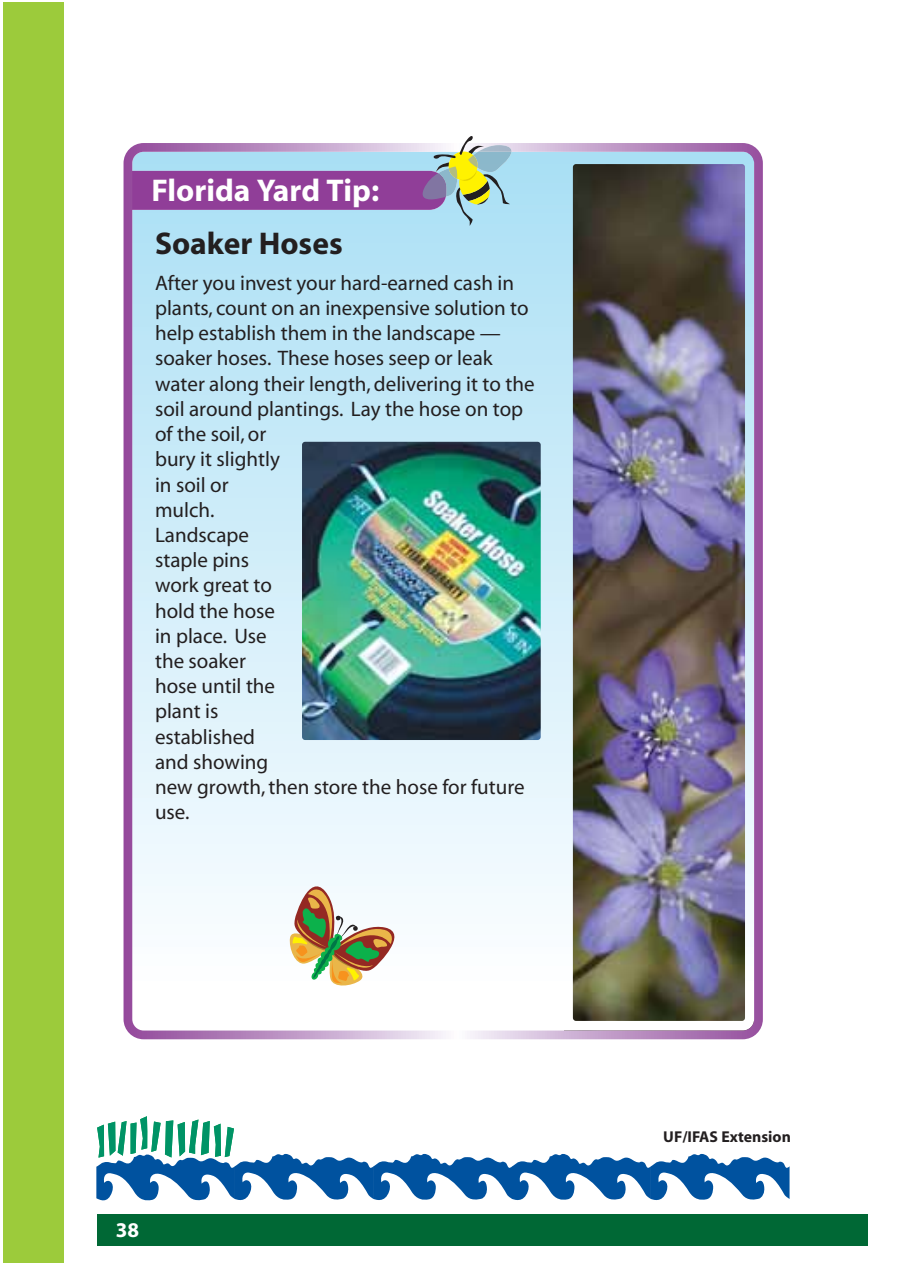
<style>
.page{position:relative;width:897px;height:1266px;background:#fff}
.page>*{position:absolute;margin:0;border:0;box-sizing:border-box;transform-origin:0 0}
.t1{font:700 31.5px/53px "Myriad";color:#fff}
.t2{font:21px/25.2px "Myriad";color:#231f20}
.t3{font:700 21px "Myriad";color:#fff}
.t4{font:700 15.75px "Myriad";color:#231f20}
.s1{color:#231f20}
</style>
<div class="page">
<div style="left:97px;top:1213px;width:769px;height:31px;background:#006835"></div>
<div style="left:3px;top:3px;width:60px;height:1260px;background:#9ccb3b"></div>
<svg style="left:96px;top:1116px;width:693px;height:84px"></svg>
<img style="left:123px;top:143px;width:639px;height:896px">
<svg style="left:128px;top:136px;width:383px;height:90px;background:#aa9fc4"></svg>
<svg style="left:290px;top:886px;width:104px;height:99px"></svg>
<p class="t1" style="left:151px;top:166px;width:229px">Florida Yard Tip:<br><span class="s1">Soaker Hoses</span></p>
<p class="t2" style="left:155px;top:272px;width:381px">After you invest your hard-earned cash in plants, count on an inexpensive solution to help establish them in the landscape — soaker hoses. These hoses seep or leak water along their length, delivering it to the soil around plantings. Lay the hose on top of the soil, or<br>bury it slightly<br>in soil or<br>mulch.<br>Landscape<br>staple pins<br>work great to<br>hold the hose<br>in place. Use<br>the soaker<br>hose until the<br>plant is<br>established<br>and showing<br>new growth, then store the hose for future use.</p>
<p class="t3" style="left:116px;top:1221px;width:25px">38</p>
<p class="t4" style="left:663px;top:1130px;width:129px">UF/IFAS Extension</p>
</div>
